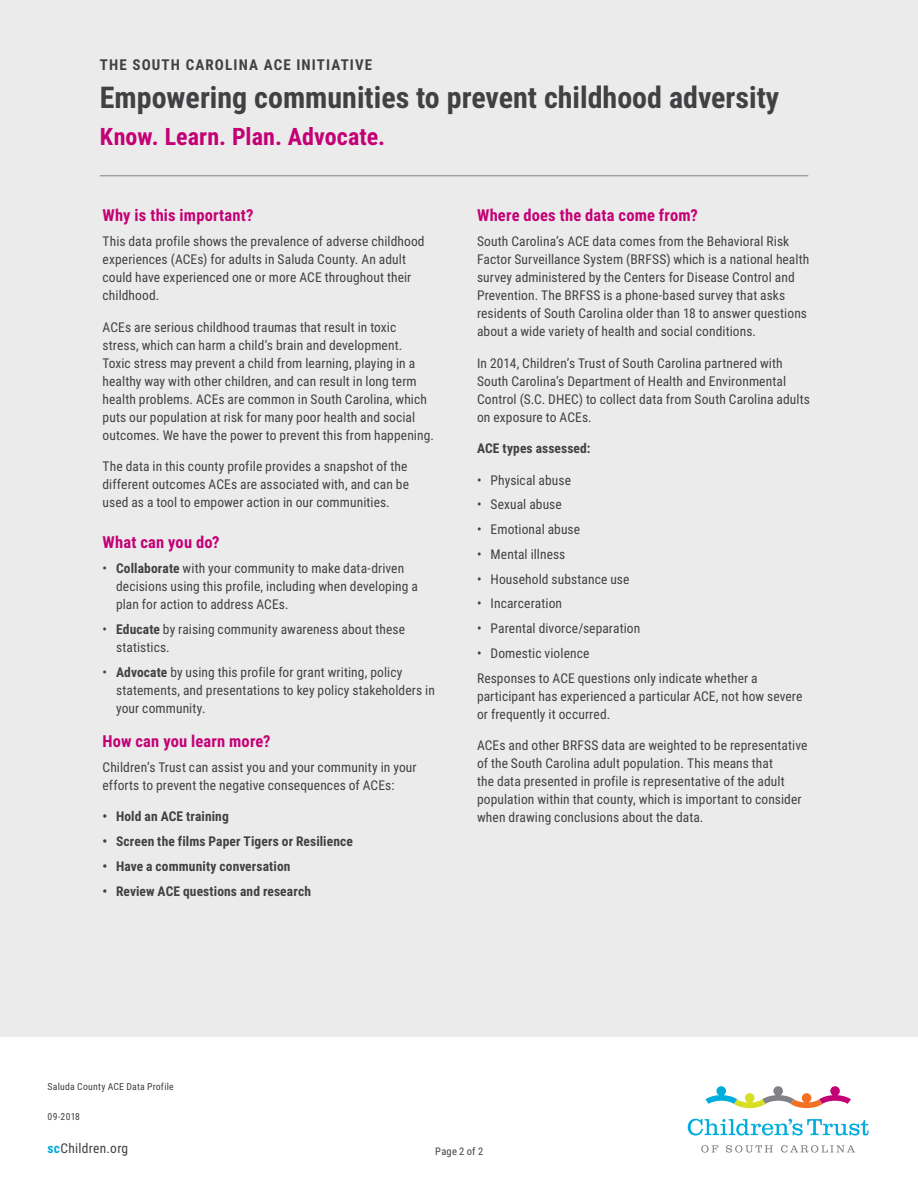
<style>
.page{position:relative;width:918px;height:1188px;background:#fff}
.page>*{position:absolute;margin:0;border:0;box-sizing:border-box;transform-origin:0 0}
.t1{font:700 30px "Roboto Condensed";color:#414042}
.t2{font:700 24px "Roboto Condensed";letter-spacing:.005em;color:#c40075}
.t3{font:700 16.5px "Roboto Condensed";letter-spacing:.01em;color:#c40075}
.t4{font:700 15px "Roboto Condensed";letter-spacing:.075em;color:#414042}
.Back_Body_Copy{font:13.5px/18px "Roboto Condensed";letter-spacing:.005em;color:#414042}
.Back_Body_Copy-2{font:700 13.5px "Roboto Condensed";letter-spacing:.01em;color:#414042}
.URL{font:13.5px "Roboto Condensed";letter-spacing:.02em;color:#414042}
.t5{font:10.5px "Roboto Condensed";letter-spacing:.02em;color:#414042}
.URL-2{font:9.75px "Roboto Condensed";letter-spacing:.025em;color:#414042}
.s1{font-weight:700}
.s2{font-weight:700;color:#00addc}
</style>
<div class="page">
<div style="left:0;top:0;width:918px;height:1037px;background:#ebebec"></div>
<hr style="left:100px;top:175px;width:708px;height:1px;background:#808285">
<svg style="left:705px;top:1086px;width:146px;height:22px"></svg>
<svg style="left:701px;top:1145px;width:17px;height:8px"></svg>
<svg style="left:726px;top:1145px;width:47px;height:8px"></svg>
<svg style="left:781px;top:1145px;width:74px;height:8px"></svg>
<svg style="left:688px;top:1119px;width:181px;height:17px"></svg>
<h1 class="t4" style="left:100px;top:54px;width:274px">THE SOUTH CAROLINA ACE INITIATIVE</h1>
<h1 class="t1" style="left:100px;top:76px;width:681px">Empowering communities to prevent childhood adversity</h1>
<h2 class="t2" style="left:100px;top:119px;width:287px">Know. Learn. Plan. Advocate.</h2>
<h3 class="t3" style="left:103px;top:204px;width:152px">Why is this important?</h3>
<p class="Back_Body_Copy" style="left:103px;top:232px;width:324px">This data profile shows the prevalence of adverse childhood experiences (ACEs) for adults in Saluda County. An adult could have experienced one or more ACE throughout their childhood.</p>
<p class="Back_Body_Copy" style="left:103px;top:317px;width:333px">ACEs are serious childhood traumas that result in toxic stress, which can harm a child’s brain and development.<br>Toxic stress may prevent a child from learning, playing in a healthy way with other children, and can result in long term health problems. ACEs are common in South Carolina, which puts our population at risk for many poor health and social outcomes. We have the power to prevent this from happening.</p>
<p class="Back_Body_Copy" style="left:103px;top:457px;width:308px">The data in this county profile provides a snapshot of the different outcomes ACEs are associated with, and can be used as a tool to empower action in our communities.</p>
<h3 class="t3" style="left:103px;top:531px;width:119px">What can you do?</h3>
<p class="Back_Body_Copy" style="left:116px;top:559px;width:303px;text-indent:-14px">• <span class="s1">Collaborate</span> with your community to make data-driven decisions using this profile, including when developing a plan for action to address ACEs.</p>
<p class="Back_Body_Copy" style="left:116px;top:620px;width:290px;text-indent:-14px">• <span class="s1">Educate</span> by raising community awareness about these statistics.</p>
<p class="Back_Body_Copy" style="left:116px;top:662px;width:320px;text-indent:-14px">• <span class="s1">Advocate</span> by using this profile for grant writing, policy statements, and presentations to key policy stakeholders in your community.</p>
<h3 class="t3" style="left:103px;top:730px;width:170px">How can you learn more?</h3>
<p class="Back_Body_Copy" style="left:103px;top:758px;width:316px">Children’s Trust can assist you and your community in your efforts to prevent the negative consequences of ACEs:</p>
<p class="Back_Body_Copy-2" style="left:103px;top:807px;width:128px">• Hold an ACE training</p>
<p class="Back_Body_Copy-2" style="left:103px;top:832px;width:252px">• Screen the films Paper Tigers or Resilience</p>
<p class="Back_Body_Copy-2" style="left:103px;top:857px;width:189px">• Have a community conversation</p>
<p class="Back_Body_Copy-2" style="left:103px;top:881px;width:210px">• Review ACE questions and research</p>
<h3 class="t3" style="left:477px;top:204px;width:222px">Where does the data come from?</h3>
<p class="Back_Body_Copy" style="left:477px;top:232px;width:334px">South Carolina’s ACE data comes from the Behavioral Risk Factor Surveillance System (BRFSS) which is a national health survey administered by the Centers for Disease Control and Prevention. The BRFSS is a phone-based survey that asks residents of South Carolina older than 18 to answer questions about a wide variety of health and social conditions.</p>
<p class="Back_Body_Copy" style="left:477px;top:353px;width:334px">In 2014, Children’s Trust of South Carolina partnered with South Carolina’s Department of Health and Environmental Control (S.C. DHEC) to collect data from South Carolina adults on exposure to ACEs.</p>
<p class="Back_Body_Copy-2" style="left:477px;top:439px;width:115px">ACE types assessed:</p>
<p class="Back_Body_Copy" style="left:477px;top:470px;width:95px">• Physical abuse</p>
<p class="Back_Body_Copy" style="left:477px;top:495px;width:86px">• Sexual abuse</p>
<p class="Back_Body_Copy" style="left:477px;top:520px;width:105px">• Emotional abuse</p>
<p class="Back_Body_Copy" style="left:477px;top:545px;width:90px">• Mental illness</p>
<p class="Back_Body_Copy" style="left:477px;top:569px;width:154px">• Household substance use</p>
<p class="Back_Body_Copy" style="left:477px;top:594px;width:87px">• Incarceration</p>
<p class="Back_Body_Copy" style="left:477px;top:619px;width:165px">• Parental divorce/separation</p>
<p class="Back_Body_Copy" style="left:477px;top:644px;width:114px">• Domestic violence</p>
<p class="Back_Body_Copy" style="left:477px;top:668px;width:327px">Responses to ACE questions only indicate whether a participant has experienced a particular ACE, not how severe or frequently it occurred.</p>
<p class="Back_Body_Copy" style="left:477px;top:736px;width:332px">ACEs and other BRFSS data are weighted to be representative of the South Carolina adult population. This means that<br>the data presented in profile is representative of the adult population within that county, which is important to consider when drawing conclusions about the data.</p>
<p class="URL-2" style="left:48px;top:1079px;width:128px">Saluda County ACE Data Profile</p>
<p class="URL-2" style="left:48px;top:1110px;width:34px">09-2018</p>
<p class="URL" style="left:48px;top:1138px;width:82px"><span class="s2">sc</span>Children.org</p>
<p class="t5" style="left:435px;top:1144px;width:49px">Page 2 of 2</p>
</div>
